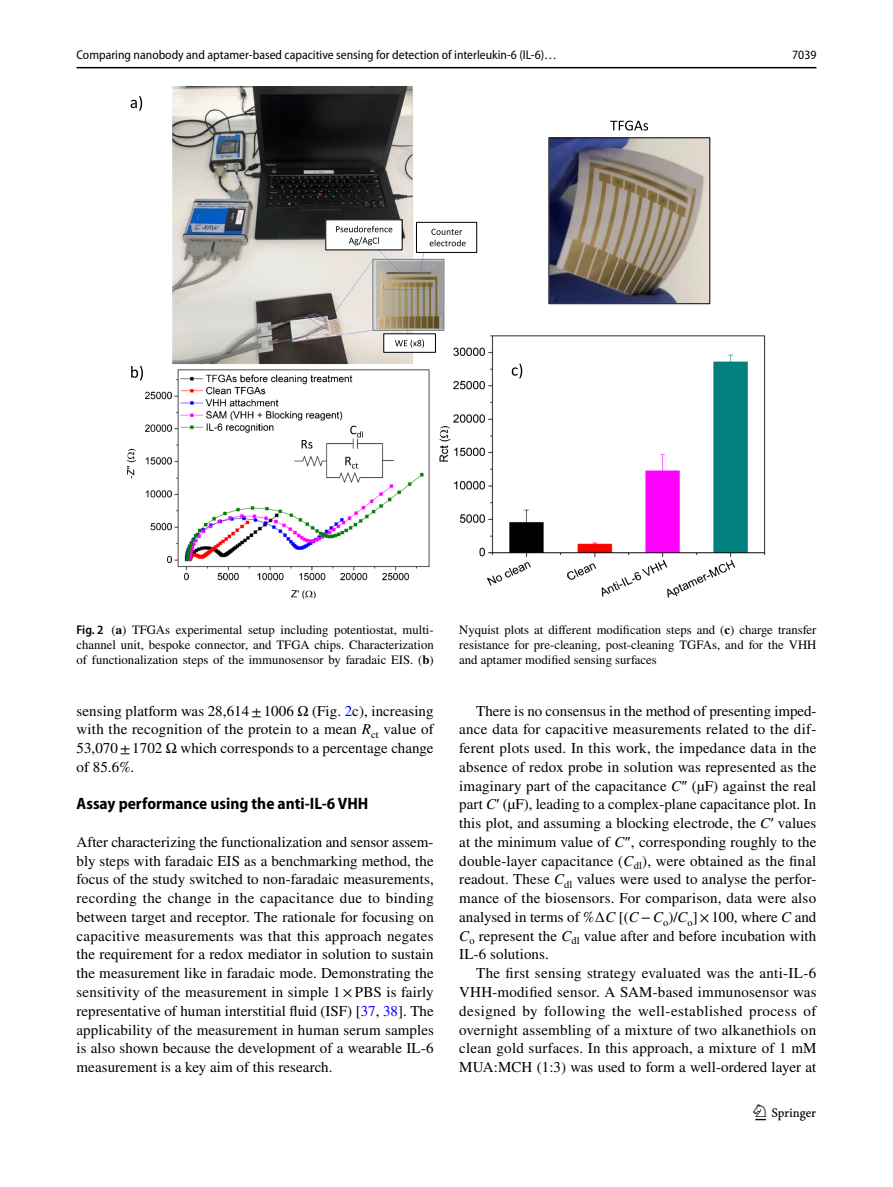
<style>
.page{position:relative;width:893px;height:1187px;background:#fff}
.page>*{position:absolute;margin:0;border:0;box-sizing:border-box;transform-origin:0 0}
.t1{font:22.5px "Springnew Regular 3";color:#000}
.t2{font:700 semi-condensed 16.5px "Myriad Pro";color:#000}
.t3{font:15px/18.8px "STIX";letter-spacing:.005em;color:#000;text-align:justify}
.t4{font:12.75px/15px "STIX";color:#000;text-align:justify}
.t5{font:12.75px "Myriad Pro Semi Cn 3";color:#000}
.t6{font:semi-condensed 12.75px "Myriad Pro";color:#000}
.s1{font-family:"Myriad Pro";font-weight:600;font-stretch:semi-condensed}
.s2{font-weight:700}
.s3{color:#00f}
.s4{font-style:italic}
.s5{font-family:"Times New Roman"}
</style>
<div class="page">
<hr style="left:77px;top:67px;width:739px;height:1px;background:#000">
<img style="left:127px;top:87px;width:638px;height:512px">
<div style="left:548px;top:137px;width:162px;height:167px;border:1px solid #000"></div>
<svg style="left:512px;top:363px;width:10px;height:15px"></svg>
<svg style="left:131px;top:366px;width:12px;height:14px"></svg>
<svg style="left:131px;top:96px;width:11px;height:15px"></svg>
<svg style="left:610px;top:121px;width:38px;height:9px"></svg>
<div style="left:325px;top:219px;width:77px;height:31px;border:1px solid #000"></div>
<svg style="left:336px;top:226px;width:56px;height:19px"></svg>
<div style="left:416px;top:222px;width:61px;height:31px;border:1px solid #000"></div>
<svg style="left:430px;top:229px;width:36px;height:17px"></svg>
<svg style="left:350px;top:425px;width:13px;height:12px"></svg>
<svg style="left:345px;top:457px;width:13px;height:11px"></svg>
<svg style="left:302px;top:440px;width:10px;height:8px"></svg>
<svg style="left:395px;top:339px;width:29px;height:9px"></svg>
<p class="t5" style="left:77px;top:48px;width:482px">Comparing nanobody and aptamer‑based capacitive sensing for detection of interleukin‑6 (IL‑6)…</p>
<p class="t6" style="left:792px;top:48px;width:26px">7039</p>
<p class="t4" style="left:77px;top:623px;width:359px"><span class="s1">Fig. 2</span> (<span class="s2">a</span>) TFGAs experimental setup including potentiostat, multi&shy;channel unit, bespoke connector, and TFGA chips. Characterization of functionalization steps of the immunosensor by faradaic EIS. (<span class="s2">b</span>)</p>
<p class="t4" style="left:459px;top:623px;width:359px">Nyquist plots at different modification steps and (<span class="s2">c</span>) charge transfer resistance for pre-cleaning, post-cleaning TGFAs, and for the VHH and aptamer modified sensing surfaces</p>
<p class="t3" style="left:77px;top:702px;width:359px">sensing platform was 28,614±1006 Ω (Fig. <span class="s3">2</span>c), increasing with the recognition of the protein to a mean <span class="s4">R</span><sub>ct</sub> value of 53,070±1702 Ω which corresponds to a percentage change of 85.6%.</p>
<p class="t2" style="left:77px;top:794px;width:293px">Assay performance using the anti‑IL‑6 VHH</p>
<p class="t3" style="left:77px;top:833px;width:359px">After characterizing the functionalization and sensor assem&shy;bly steps with faradaic EIS as a benchmarking method, the focus of the study switched to non-faradaic measurements, recording the change in the capacitance due to binding between target and receptor. The rationale for focusing on capacitive measurements was that this approach negates the requirement for a redox mediator in solution to sustain the measurement like in faradaic mode. Demonstrating the sensitivity of the measurement in simple 1×PBS is fairly representative of human interstitial fluid (ISF) [<span class="s3">37</span>, <span class="s3">38</span>]. The applicability of the measurement in human serum samples is also shown because the development of a wearable IL-6 measurement is a key aim of this research.</p>
<p class="t3" style="left:459px;top:702px;width:359px;text-indent:17px">There is no consensus in the method of presenting imped&shy;ance data for capacitive measurements related to the dif&shy;ferent plots used. In this work, the impedance data in the absence of redox probe in solution was represented as the imaginary part of the capacitance <span class="s4">C</span><span class="s5">″</span> (µF) against the real part <span class="s4">C</span><span class="s5">′</span> (µF), leading to a complex-plane capacitance plot. In this plot, and assuming a blocking electrode, the <span class="s4">C</span><span class="s5">′</span> values at the minimum value of <span class="s4">C</span><span class="s5">″</span>, corresponding roughly to the double-layer capacitance (<span class="s4">C</span><sub>dl</sub>), were obtained as the final readout. These <span class="s4">C</span><sub>dl</sub> values were used to analyse the perfor&shy;mance of the biosensors. For comparison, data were also analysed in terms of %∆<span class="s4">C</span> [(<span class="s4">C</span>−<span class="s4">C</span><sub>o</sub>)/<span class="s4">C</span><sub>o</sub>]×100, where <span class="s4">C</span> and <span class="s4">C</span><sub>o</sub> represent the <span class="s4">C</span><sub>dl</sub> value after and before incubation with IL-6 solutions.</p>
<p class="t3" style="left:459px;top:964px;width:359px;text-indent:17px">The first sensing strategy evaluated was the anti-IL-6<br>VHH-modified sensor. A SAM-based immunosensor was designed by following the well-established process of overnight assembling of a mixture of two alkanethiols on clean gold surfaces. In this approach, a mixture of 1 mM MUA:MCH (1:3) was used to form a well-ordered layer at</p>
<h1 class="t1" style="left:755px;top:1104px;width:62px">1 3</h1>
</div>
